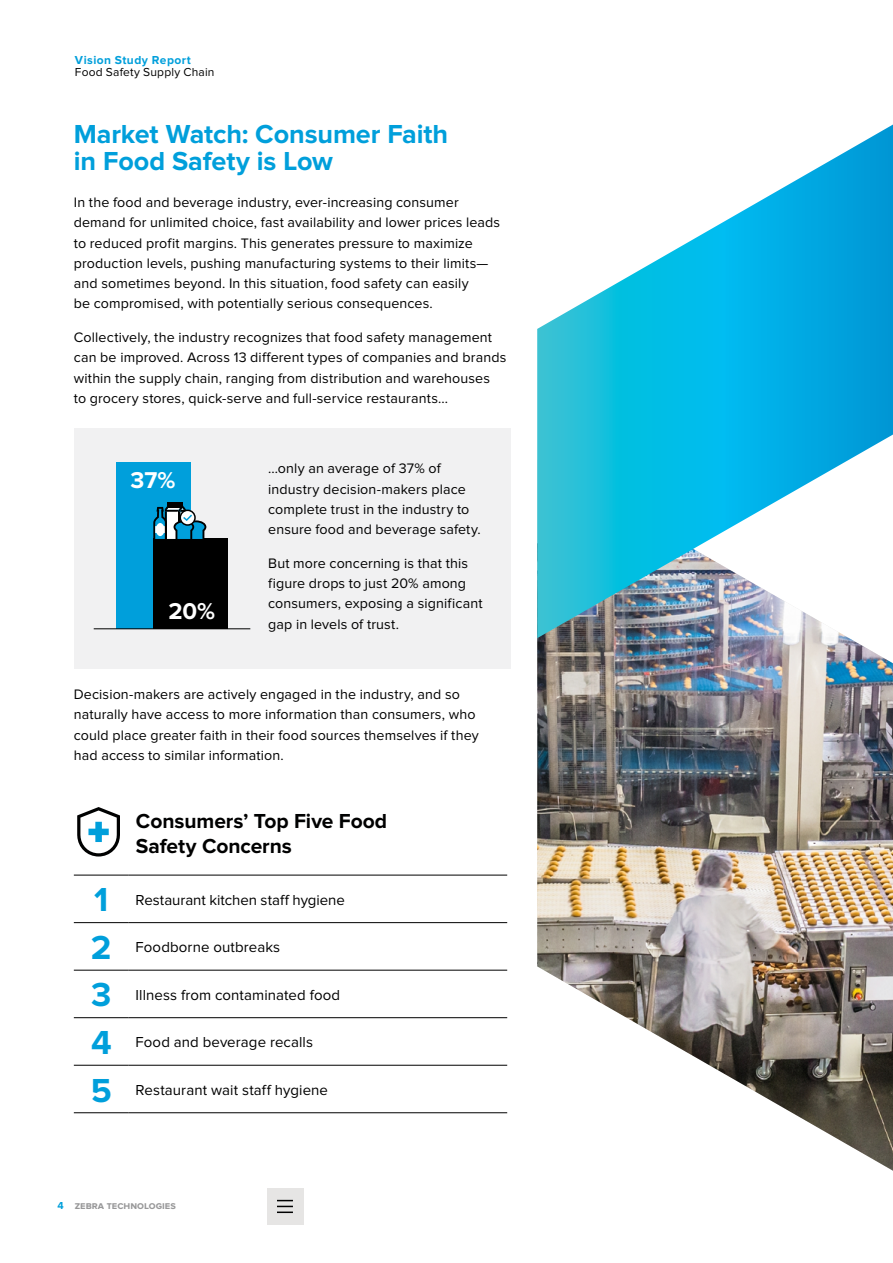
<style>
.page{position:relative;width:893px;height:1263px;background:#fff}
.page>*{position:absolute;margin:0;border:0;box-sizing:border-box;transform-origin:0 0}
.t1{font:700 34.5px "Proxima Nova";color:#009fdb}
.t2{font:700 27px/27px "Proxima Nova";letter-spacing:-.005em;color:#009fdb}
.t3{font:700 23.7px "Proxima Nova";color:#fff}
.t4{font:700 21px/25.2px "Proxima Nova";letter-spacing:-.005em;color:#000101}
.t5{font:15px "Proxima Nova";letter-spacing:.005em;color:#000}
.t6{font:14.25px/20.2px "Proxima Nova";letter-spacing:.01em;color:#000}
.t7{font:12px "Proxima Nova";letter-spacing:.015em;color:#000}
.t8{font:700 12px "Proxima Nova";letter-spacing:.04em;color:#009fdb}
.t9{font:700 10.5px "Proxima Nova";color:#989899}
.s1{color:#009fdb}
</style>
<div class="page">
<div style="left:267px;top:1188px;width:36px;height:36px;background:#e6e5e4"></div>
<svg style="left:277px;top:1200px;width:16px;height:13px"></svg>
<div style="left:74px;top:428px;width:436px;height:240px;background:#f1f1f2"></div>
<img style="left:537px;top:638px;width:356px;height:533px">
<hr style="left:74px;top:875px;width:55px;height:1px;background:#000">
<hr style="left:129px;top:875px;width:378px;height:1px;background:#000">
<hr style="left:74px;top:922px;width:55px;height:1px;background:#000">
<hr style="left:129px;top:922px;width:378px;height:1px;background:#000">
<hr style="left:74px;top:970px;width:55px;height:1px;background:#000">
<hr style="left:129px;top:970px;width:378px;height:1px;background:#000">
<hr style="left:74px;top:1017px;width:55px;height:1px;background:#000">
<hr style="left:129px;top:1017px;width:378px;height:1px;background:#000">
<hr style="left:74px;top:1065px;width:55px;height:1px;background:#000">
<hr style="left:129px;top:1065px;width:378px;height:1px;background:#000">
<hr style="left:74px;top:1112px;width:55px;height:1px;background:#000">
<hr style="left:129px;top:1112px;width:378px;height:1px;background:#000">
<svg style="left:77px;top:807px;width:43px;height:49px"></svg>
<svg style="left:537px;top:125px;width:356px;height:513px"></svg>
<div style="left:116px;top:462px;width:75px;height:167px;background:#009fdb"></div>
<div style="left:153px;top:539px;width:75px;height:90px;background:#000"></div>
<hr style="left:94px;top:628px;width:156px;height:1px;background:#000101">
<div style="left:168px;top:502px;width:15px;height:5px;background:#000101"></div>
<svg style="left:153px;top:505px;width:53px;height:34px"></svg>
<p class="t8" style="left:75px;top:53px;width:117px">Vision Study Report</p>
<p class="t7" style="left:75px;top:66px;width:141px">Food Safety Supply Chain</p>
<h2 class="t2" style="left:74px;top:121px;width:376px">Market Watch: Consumer Faith in Food Safety is Low</h2>
<p class="t6" style="left:74px;top:193px;width:428px">In the food and beverage industry, ever-increasing consumer demand for unlimited choice, fast availability and lower prices leads to reduced profit margins. This generates pressure to maximize production levels, pushing manufacturing systems to their limits— and sometimes beyond. In this situation, food safety can easily<br>be compromised, with potentially serious consequences.</p>
<p class="t6" style="left:74px;top:328px;width:434px">Collectively, the industry recognizes that food safety management can be improved. Across 13 different types of companies and brands within the supply chain, ranging from distribution and warehouses<br>to grocery stores, quick-serve and full-service restaurants...</p>
<h3 class="t3" style="left:131px;top:467px;width:46px">37%</h3>
<h3 class="t3" style="left:168px;top:598px;width:48px">20%</h3>
<p class="t6" style="left:268px;top:459px;width:214px">...only an average of 37% of industry decision-makers place complete trust in the industry to ensure food and beverage safety.</p>
<p class="t6" style="left:268px;top:553px;width:216px">But more concerning is that this figure drops to just 20% among consumers, exposing a significant gap in levels of trust.</p>
<p class="t6" style="left:74px;top:685px;width:406px">Decision-makers are actively engaged in the industry, and so naturally have access to more information than consumers, who could place greater faith in their food sources themselves if they had access to similar information.</p>
<h3 class="t4" style="left:136px;top:809px;width:253px">Consumers’ Top Five Food<br>Safety Concerns</h3>
<h1 class="t1" style="left:94px;top:880px;width:16px">1</h1>
<p class="t5" style="left:136px;top:891px;width:211px">Restaurant kitchen staff hygiene</p>
<h1 class="t1" style="left:91px;top:928px;width:22px">2</h1>
<p class="t5" style="left:136px;top:939px;width:146px">Foodborne outbreaks</p>
<h1 class="t1" style="left:91px;top:975px;width:22px">3</h1>
<p class="t5" style="left:136px;top:986px;width:206px">Illness from contaminated food</p>
<h1 class="t1" style="left:91px;top:1023px;width:22px">4</h1>
<p class="t5" style="left:136px;top:1034px;width:179px">Food and beverage recalls</p>
<h1 class="t1" style="left:91px;top:1070px;width:22px">5</h1>
<p class="t5" style="left:136px;top:1081px;width:194px">Restaurant wait staff hygiene</p>
<p class="t9" style="left:58px;top:1200px;width:120px"><span class="s1">4</span> zebra technologies</p>
</div>
